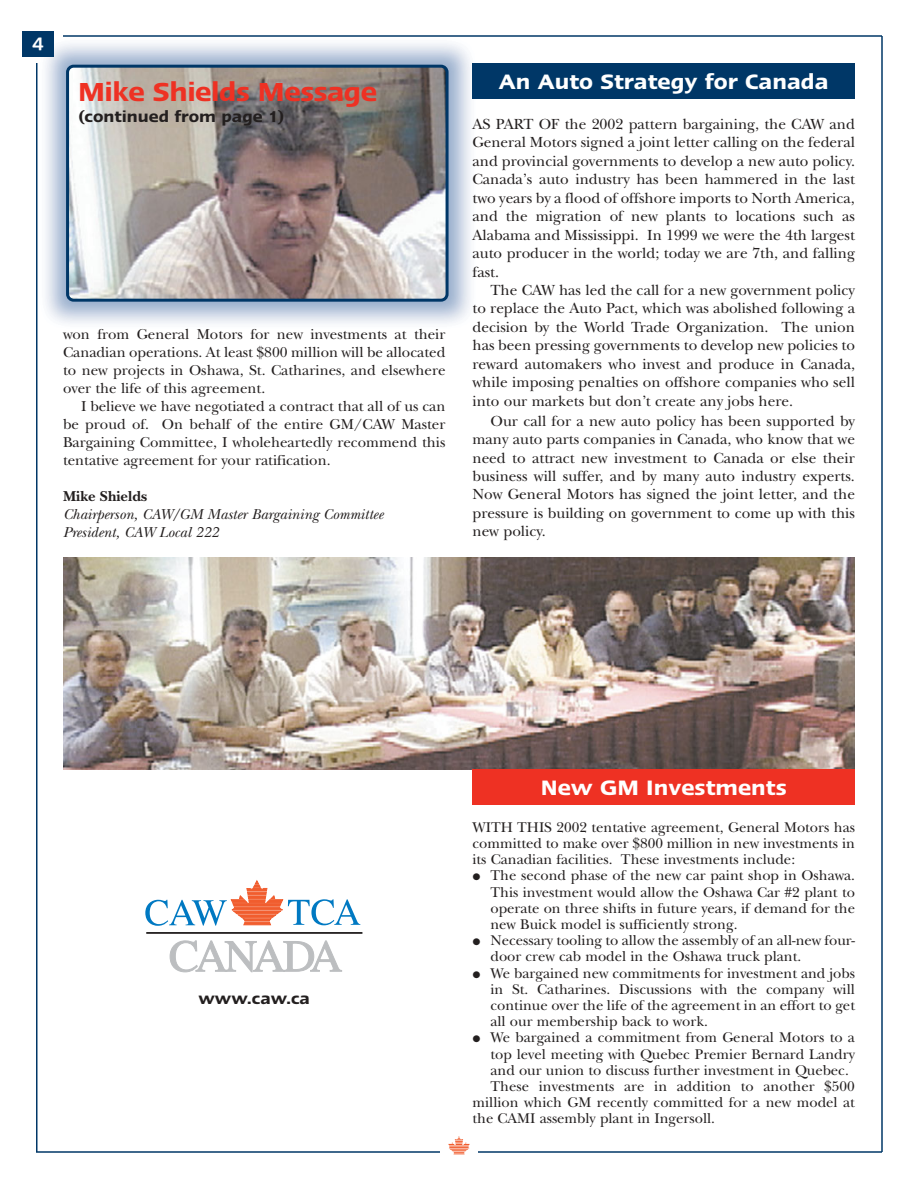
<style>
.page{position:relative;width:918px;height:1188px;background:#fff}
.page>*{position:absolute;margin:0;border:0;box-sizing:border-box;transform-origin:0 0}
.t1{font:600 30px "Linotype Ergo";letter-spacing:-.015em;color:#ee3123}
.t2{font:600 24px "Linotype Ergo";color:#fff}
.t3{font:600 18px "Linotype Ergo";color:#231f1f}
.t4{font:18px "Impress BT";color:#fff}
.t5{font:15.3px/18.5px "New Baskerville";color:#231f1f;text-align:justify}
.t6{font:15px/18px "New Baskerville";color:#231f1f;text-align:justify}
.t7{font:italic 15px/18px "New Baskerville";color:#231f1f}
.t8{font:700 15px "New Baskerville";color:#231f1f}
.t9{font:14.7px/16.2px "New Baskerville";color:#231f1f;text-align:justify}
</style>
<div class="page">
<img style="left:63px;top:558px;width:792px;height:211px">
<svg style="left:66px;top:65px;width:383px;height:237px"></svg>
<hr style="left:36px;top:1151px;width:846px;height:2px;background:#003767">
<hr style="left:36px;top:63px;width:2px;height:1089px;background:#003767">
<hr style="left:881px;top:36px;width:2px;height:1116px;background:#003767">
<hr style="left:63px;top:35px;width:819px;height:2px;background:#003767">
<div style="left:22px;top:32px;width:32px;height:25px;background:#003767"></div>
<div style="left:440px;top:1132px;width:38px;height:27px;background:#fff"></div>
<svg style="left:448px;top:1136px;width:22px;height:18px"></svg>
<div style="left:472px;top:769px;width:383px;height:36px;background:#ee3123"></div>
<div style="left:472px;top:63px;width:383px;height:36px;background:#003767"></div>
<svg style="left:170px;top:940px;width:172px;height:32px"></svg>
<hr style="left:146px;top:932px;width:216px;height:2px;background:#231f1f">
<svg style="left:145px;top:881px;width:215px;height:45px"></svg>
<p class="t4" style="left:33px;top:38px;width:12px">4</p>
<h1 class="t1" style="left:78px;top:79px;width:301px">Mike Shields Message</h1>
<p class="t3" style="left:78px;top:109px;width:208px">(continued from page 1)</p>
<p class="t6" style="left:63px;top:327px;width:384px">won from General Motors for new investments at their Canadian operations. At least $800 million will be allocated to new projects in Oshawa, St. Catharines, and elsewhere over the life of this agreement.</p>
<p class="t6" style="left:63px;top:399px;width:384px;text-indent:18px">I believe we have negotiated a contract that all of us can be proud of. On behalf of the entire GM/CAW Master Bargaining Committee, I wholeheartedly recommend this tentative agreement for your ratification.</p>
<p class="t8" style="left:63px;top:491px;width:86px">Mike Shields</p>
<p class="t7" style="left:63px;top:507px;width:322px">Chairperson, CAW/GM Master Bargaining Committee<br>President, CAW Local 222</p>
<h2 class="t2" style="left:499px;top:72px;width:331px">An Auto Strategy for Canada</h2>
<p class="t5" style="left:472px;top:117px;width:384px">AS PART OF the 2002 pattern bargaining, the CAW and General Motors signed a joint letter calling on the federal and provincial governments to develop a new auto policy.<br>Canada’s auto industry has been hammered in the last two years by a flood of offshore imports to North America, and the migration of new plants to locations such as Alabama and Mississippi. In 1999 we were the 4th largest auto producer in the world; today we are 7th, and falling fast.</p>
<p class="t5" style="left:472px;top:283px;width:384px;text-indent:18px">The CAW has led the call for a new government policy to replace the Auto Pact, which was abolished following a decision by the World Trade Organization. The union has been pressing governments to develop new policies to reward automakers who invest and produce in Canada, while imposing penalties on offshore companies who sell into our markets but don’t create any jobs here.</p>
<p class="t5" style="left:472px;top:413px;width:384px;text-indent:18px">Our call for a new auto policy has been supported by many auto parts companies in Canada, who know that we need to attract new investment to Canada or else their business will suffer, and by many auto industry experts.<br>Now General Motors has signed the joint letter, and the pressure is building on government to come up with this new policy.</p>
<p class="t3" style="left:198px;top:992px;width:113px">www.caw.ca</p>
<h2 class="t2" style="left:541px;top:778px;width:248px">New GM Investments</h2>
<p class="t9" style="left:472px;top:821px;width:384px">WITH THIS 2002 tentative agreement, General Motors has committed to make over $800 million in new investments in its Canadian facilities. These investments include:</p>
<p class="t9" style="left:491px;top:869px;width:366px">The second phase of the new car paint shop in Oshawa.</p>
<p class="t9" style="left:491px;top:886px;width:366px">This investment would allow the Oshawa Car #2 plant to</p>
<p class="t9" style="left:491px;top:902px;width:366px">operate on three shifts in future years, if demand for the</p>
<p class="t9" style="left:491px;top:918px;width:248px">new Buick model is sufficiently strong.</p>
<p class="t9" style="left:491px;top:934px;width:366px">Necessary tooling to allow the assembly of an all-new four-</p>
<p class="t9" style="left:491px;top:950px;width:312px">door crew cab model in the Oshawa truck plant.</p>
<p class="t9" style="left:491px;top:967px;width:366px">We bargained new commitments for investment and jobs</p>
<p class="t9" style="left:491px;top:983px;width:366px">in St. Catharines. Discussions with the company will</p>
<p class="t9" style="left:491px;top:999px;width:366px">continue over the life of the agreement in an effort to get</p>
<p class="t9" style="left:491px;top:1015px;width:219px">all our membership back to work.</p>
<p class="t9" style="left:491px;top:1031px;width:366px">We bargained a commitment from General Motors to a</p>
<p class="t9" style="left:490px;top:1048px;width:366px">top level meeting with Quebec Premier Bernard Landry</p>
<p class="t9" style="left:490px;top:1064px;width:360px">and our union to discuss further investment in Quebec.</p>
<p class="t9" style="left:490px;top:1080px;width:366px">These investments are in addition to another $500</p>
<p class="t9" style="left:472px;top:1096px;width:384px">million which GM recently committed for a new model at</p>
<p class="t9" style="left:472px;top:1112px;width:244px">the CAMI assembly plant in Ingersoll.</p>
</div>
